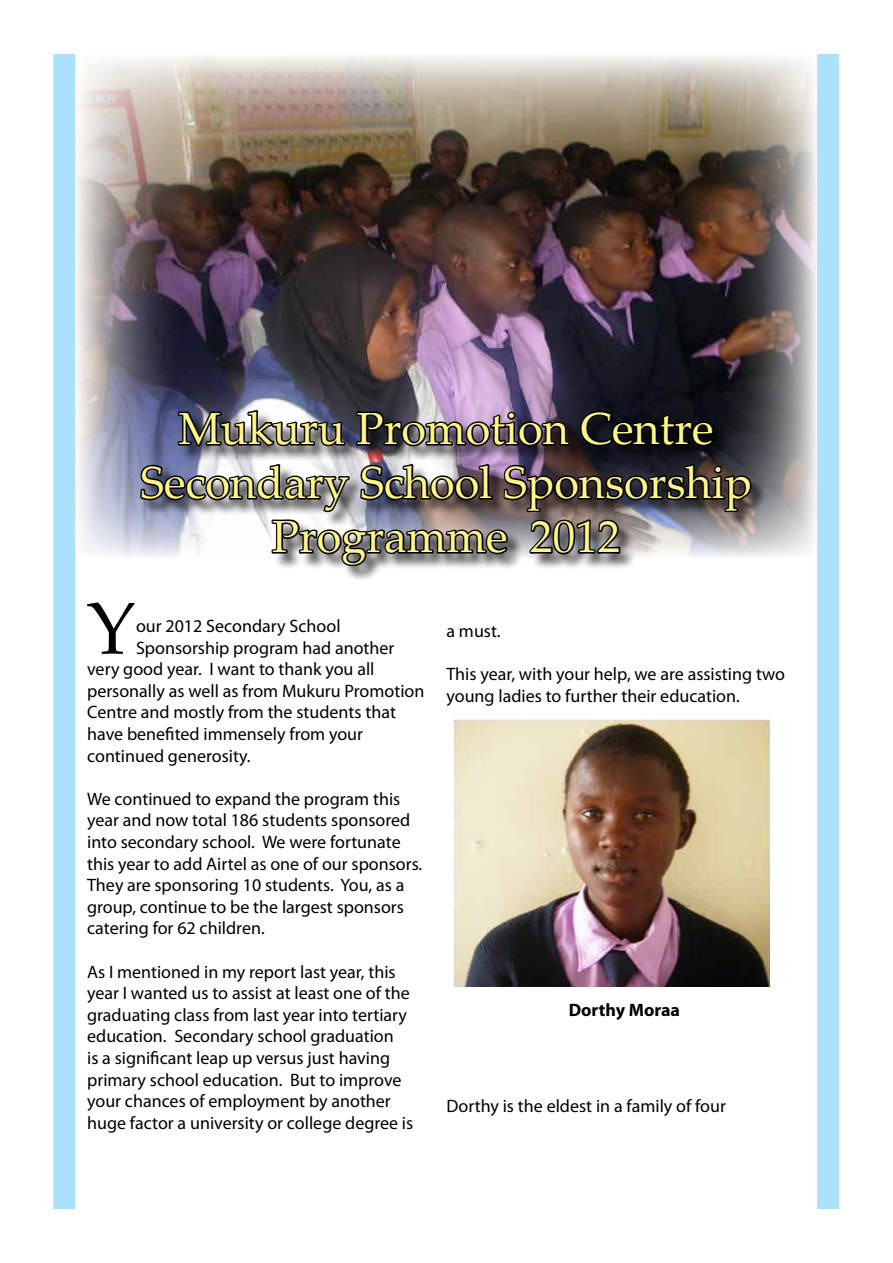
<style>
.page{position:relative;width:893px;height:1263px;background:#fff}
.page>*{position:absolute;margin:0;border:0;box-sizing:border-box;transform-origin:0 0}
.t1{font:73.5px "Palatino Linotype";color:#000}
.t2{font:45px/54px "Palatino Linotype";color:#fff687;text-align:center}
.t3{font:18px/21.6px "Myriad Pro";color:#000}
.t4{font:700 18px "Myriad Pro";color:#000}
</style>
<div class="page">
<img style="left:75px;top:54px;width:741px;height:504px">
<div style="left:53px;top:54px;width:22px;height:1155px;background:#abe1fa;border:2px solid #abe1fa"></div>
<div style="left:817px;top:54px;width:22px;height:1155px;background:#abe1fa"></div>
<div style="left:141px;top:411px;width:627px;height:171px;background:#000;opacity:.75"></div>
<img style="left:138px;top:101px;width:616px;height:467px">
<img style="left:454px;top:719px;width:316px;height:267px">
<h2 class="t2" style="left:140px;top:400px;width:613px">Mukuru Promotion Centre<br>Secondary School Sponsorship<br>Programme 2012</h2>
<h1 class="t1" style="left:87px;top:576px;width:51px">Y</h1>
<p class="t3" style="left:136px;top:615px;width:206px">our 2012 Secondary School</p>
<p class="t3" style="left:136px;top:636px;width:260px">Sponsorship program had another</p>
<p class="t3" style="left:87px;top:658px;width:289px">very good year. I want to thank you all</p>
<p class="t3" style="left:87px;top:680px;width:339px">personally as well as from Mukuru Promotion</p>
<p class="t3" style="left:87px;top:701px;width:310px">Centre and mostly from the students that</p>
<p class="t3" style="left:87px;top:723px;width:277px">have benefited immensely from your</p>
<p class="t3" style="left:87px;top:744px;width:165px">continued generosity.</p>
<p class="t3" style="left:87px;top:788px;width:337px">We continued to expand the program this year and now total 186 students sponsored into secondary school. We were fortunate this year to add Airtel as one of our sponsors.<br>They are sponsoring 10 students. You, as a group, continue to be the largest sponsors catering for 62 children.</p>
<p class="t3" style="left:87px;top:960px;width:328px">As I mentioned in my report last year, this year I wanted us to assist at least one of the graduating class from last year into tertiary education. Secondary school graduation<br>is a significant leap up versus just having primary school education. But to improve your chances of employment by another huge factor a university or college degree is</p>
<p class="t3" style="left:446px;top:620px;width:56px">a must.</p>
<p class="t3" style="left:446px;top:663px;width:340px">This year, with your help, we are assisting two young ladies to further their education.</p>
<p class="t4" style="left:569px;top:998px;width:113px">Dorthy Moraa</p>
<p class="t3" style="left:446px;top:1095px;width:281px">Dorthy is the eldest in a family of four</p>
</div>
